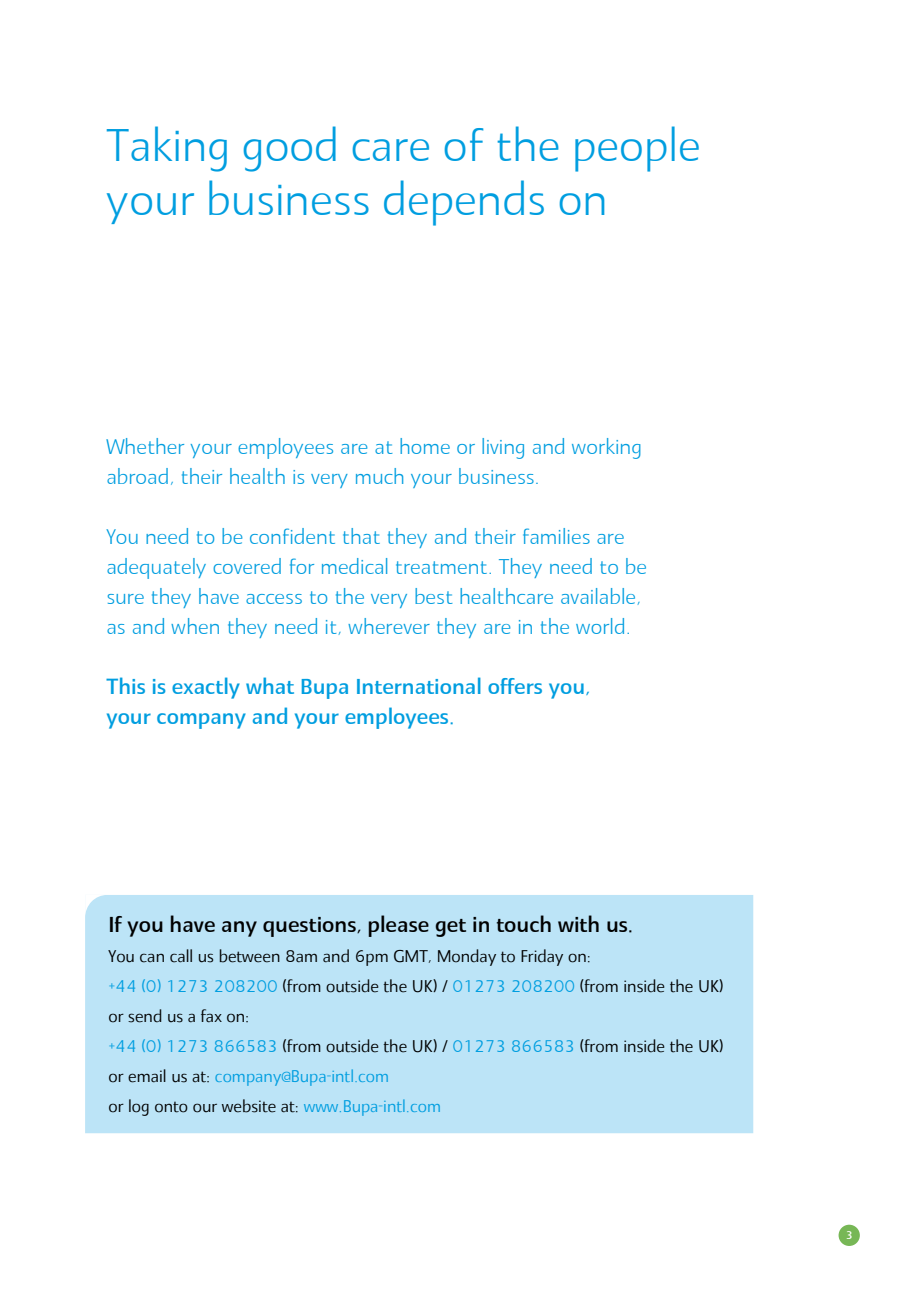
<style>
.page{position:relative;width:915px;height:1297px;background:#fff}
.page>*{position:absolute;margin:0;border:0;box-sizing:border-box;transform-origin:0 0}
.t1{font:300 45px/54px "BUPA Quanta";color:#009ee0}
.t2{font:300 21px/30px "BUPA Quanta";color:#009ee0}
.t3{font:500 21px/30px "BUPA Quanta";color:#009ee0}
.t4{font:500 21px "BUPA Quanta";color:#000}
.t5{font:16.5px/30px "BUPA Quanta Text";color:#000}
.t6{font:500 10.65px "BUPA Quanta";color:#fff}
.s1{color:#009ee0}
</style>
<div class="page">
<div style="left:838px;top:1225px;width:21px;height:21px;background:#77b756;border-radius:50%"></div>
<div style="left:85px;top:895px;width:668px;height:238px;background:#bce4f7"></div>
<svg style="left:85px;top:895px;width:22px;height:23px"></svg>
<h1 class="t1" style="left:106px;top:117px;width:595px">Taking good care of the people your business depends on</h1>
<p class="t2" style="left:106px;top:431px;width:537px">Whether your employees are at home or living and working abroad, their health is very much your business.</p>
<p class="t2" style="left:106px;top:521px;width:542px">You need to be confident that they and their families are adequately covered for medical treatment. They need to be sure they have access to the very best healthcare available, as and when they need it, wherever they are in the world.</p>
<p class="t3" style="left:106px;top:671px;width:485px">This is exactly what Bupa International offers you, your company and your employees.</p>
<p class="t4" style="left:108px;top:911px;width:526px">If you have any questions, please get in touch with us.</p>
<p class="t5" style="left:108px;top:941px;width:616px">You can call us between 8am and 6pm GMT, Monday to Friday on:<br><span class="s1">+44 (0) 1273 208200</span> (from outside the UK) / <span class="s1">01273 208200</span> (from inside the UK) or send us a fax on:<br><span class="s1">+44 (0) 1273 866583</span> (from outside the UK) / <span class="s1">01273 866583</span> (from inside the UK) or email us at: <span class="s1">company@Bupa-intl.com<br></span>or log onto our website at: <span class="s1">www.Bupa-intl.com</span></p>
<p class="t6" style="left:845px;top:1228px;width:9px">3</p>
</div>
